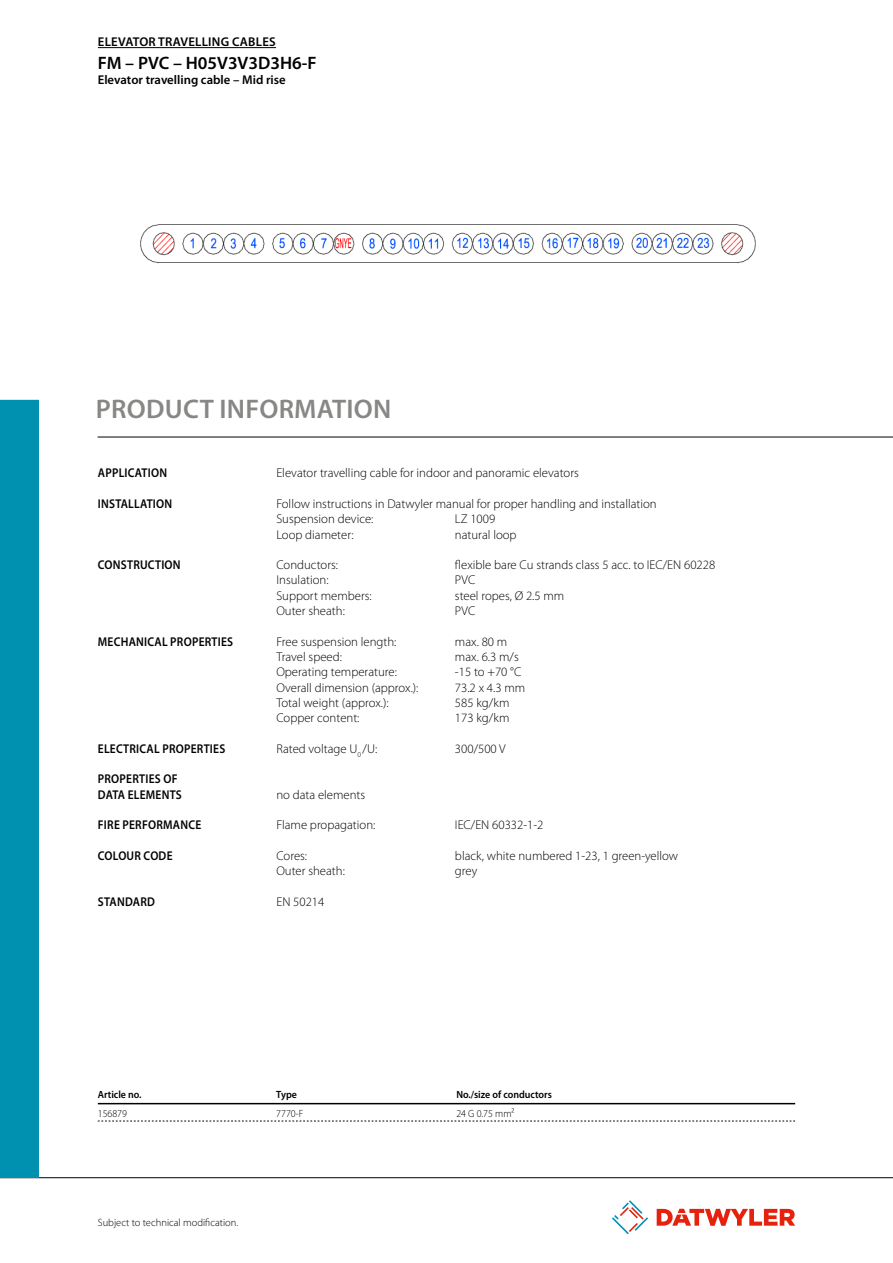
<style>
.page{position:relative;width:893px;height:1263px;background:#fff}
.page>*{position:absolute;margin:0;border:0;box-sizing:border-box;transform-origin:0 0}
.t1{font:600 27px "Myriad Pro";letter-spacing:.01em;color:#878786}
.t2{font:600 18px "Myriad Pro";color:#000}
.t3{font:300 12.75px/15.3px "Myriad Pro";color:#000}
.t4{font:600 12.75px/15.3px "Myriad Pro";letter-spacing:.02em;color:#000;scale:.9 1}
.t5{font:600 12.75px "Myriad Pro";color:#000}
.t6{font:600 12.75px "Myriad Pro";letter-spacing:.02em;color:#000}
.t7{font:600 10.5px "Myriad Pro";color:#000;scale:.95 1}
.t8{font:300 10.5px "Myriad Pro";color:#000}
.t9{font:300 10.5px "Myriad Pro";color:#000;scale:.95 1}
</style>
<div class="page">
<hr style="left:98px;top:437px;width:795px;height:1px;background:#000">
<svg style="left:612px;top:1200px;width:36px;height:34px"></svg>
<svg style="left:657px;top:1209px;width:138px;height:17px"></svg>
<hr style="left:0;top:1177px;width:893px;height:1px;background:#000">
<div style="left:0;top:400px;width:38px;height:777px;background:#0091b1"></div>
<hr style="left:98px;top:47px;width:178px;height:1px;background:#000">
<hr style="left:98px;top:1103px;width:697px;height:1px;background:#000">
<svg style="left:98px;top:1121px;width:697px;height:1px"></svg>
<img style="left:140px;top:224px;width:616px;height:40px">
<p class="t6" style="left:98px;top:34px;width:179px">ELEVATOR TRAVELLING CABLES</p>
<h2 class="t2" style="left:98px;top:51px;width:218px">FM – PVC – H05V3V3D3H6-F</h2>
<p class="t5" style="left:98px;top:72px;width:189px">ELEVATOR TRAVELLING CABLE – MID RISE</p>
<h1 class="t1" style="left:96px;top:392px;width:297px">PRODUCT INFORMATION</h1>
<p class="t4" style="left:98px;top:465px;width:78px">APPLICATION</p>
<p class="t4" style="left:98px;top:496px;width:84px">INSTALLATION</p>
<p class="t4" style="left:98px;top:557px;width:93px">CONSTRUCTION</p>
<p class="t4" style="left:98px;top:633px;width:152px">MECHANICAL PROPERTIES</p>
<p class="t4" style="left:98px;top:740px;width:143px">ELECTRICAL PROPERTIES</p>
<p class="t4" style="left:98px;top:771px;width:95px">PROPERTIES OF<br>DATA ELEMENTS</p>
<p class="t4" style="left:98px;top:817px;width:116px">FIRE PERFORMANCE</p>
<p class="t4" style="left:98px;top:848px;width:85px">COLOUR CODE</p>
<p class="t4" style="left:98px;top:893px;width:65px">STANDARD</p>
<p class="t3" style="left:276px;top:465px;width:304px">Elevator travelling cable for indoor and panoramic elevators</p>
<p class="t3" style="left:276px;top:496px;width:382px">Follow instructions in Datwyler manual for proper handling and installation<br>Suspension device:</p>
<p class="t3" style="left:455px;top:511px;width:42px">LZ 1009</p>
<p class="t3" style="left:276px;top:526px;width:79px">Loop diameter:</p>
<p class="t3" style="left:455px;top:526px;width:63px">natural loop</p>
<p class="t3" style="left:276px;top:557px;width:63px">Conductors:</p>
<p class="t3" style="left:455px;top:557px;width:262px">flexible bare Cu strands class 5 acc. to IEC/EN 60228</p>
<p class="t3" style="left:276px;top:572px;width:54px">Insulation:</p>
<p class="t3" style="left:455px;top:572px;width:22px">PVC</p>
<p class="t3" style="left:276px;top:588px;width:97px">Support members:</p>
<p class="t3" style="left:455px;top:588px;width:111px">steel ropes, Ø 2.5 mm</p>
<p class="t3" style="left:276px;top:603px;width:70px">Outer sheath:</p>
<p class="t3" style="left:455px;top:603px;width:22px">PVC</p>
<p class="t3" style="left:276px;top:634px;width:122px">Free suspension length:</p>
<p class="t3" style="left:455px;top:634px;width:54px">max. 80 m</p>
<p class="t3" style="left:276px;top:649px;width:67px">Travel speed:</p>
<p class="t3" style="left:455px;top:649px;width:65px">max. 6.3 m/s</p>
<p class="t3" style="left:276px;top:664px;width:122px">Operating temperature:</p>
<p class="t3" style="left:455px;top:664px;width:68px">-15 to +70 °C</p>
<p class="t3" style="left:276px;top:679px;width:144px">Overall dimension (approx.):</p>
<p class="t3" style="left:455px;top:679px;width:72px">73.2 x 4.3 mm</p>
<p class="t3" style="left:276px;top:695px;width:114px">Total weight (approx.):</p>
<p class="t3" style="left:455px;top:695px;width:56px">585 kg/km</p>
<p class="t3" style="left:276px;top:710px;width:85px">Copper content:</p>
<p class="t3" style="left:455px;top:710px;width:56px">173 kg/km</p>
<p class="t3" style="left:276px;top:741px;width:102px">Rated voltage U<sub>0</sub> /U:</p>
<p class="t3" style="left:455px;top:741px;width:52px">300/500 V</p>
<p class="t3" style="left:276px;top:787px;width:90px">no data elements</p>
<p class="t3" style="left:276px;top:817px;width:101px">Flame propagation:</p>
<p class="t3" style="left:455px;top:817px;width:90px">IEC/EN 60332-1-2</p>
<p class="t3" style="left:276px;top:848px;width:32px">Cores:</p>
<p class="t3" style="left:455px;top:848px;width:225px">black, white numbered 1-23, 1 green-yellow</p>
<p class="t3" style="left:276px;top:863px;width:70px">Outer sheath:</p>
<p class="t3" style="left:455px;top:863px;width:24px">grey</p>
<p class="t3" style="left:276px;top:894px;width:49px">EN 50214</p>
<p class="t7" style="left:98px;top:1087px;width:48px">ARTICLE NO.</p>
<p class="t7" style="left:276px;top:1087px;width:23px">TYPE</p>
<p class="t7" style="left:456px;top:1087px;width:102px">N O./SIZE OF CONDUCTORS</p>
<p class="t9" style="left:98px;top:1107px;width:32px">156879</p>
<p class="t9" style="left:276px;top:1107px;width:30px">7770-F</p>
<p class="t9" style="left:456px;top:1107px;width:63px">24 G 0.75 mm²</p>
<p class="t8" style="left:98px;top:1216px;width:142px">Subject to technical modification.</p>
</div>
